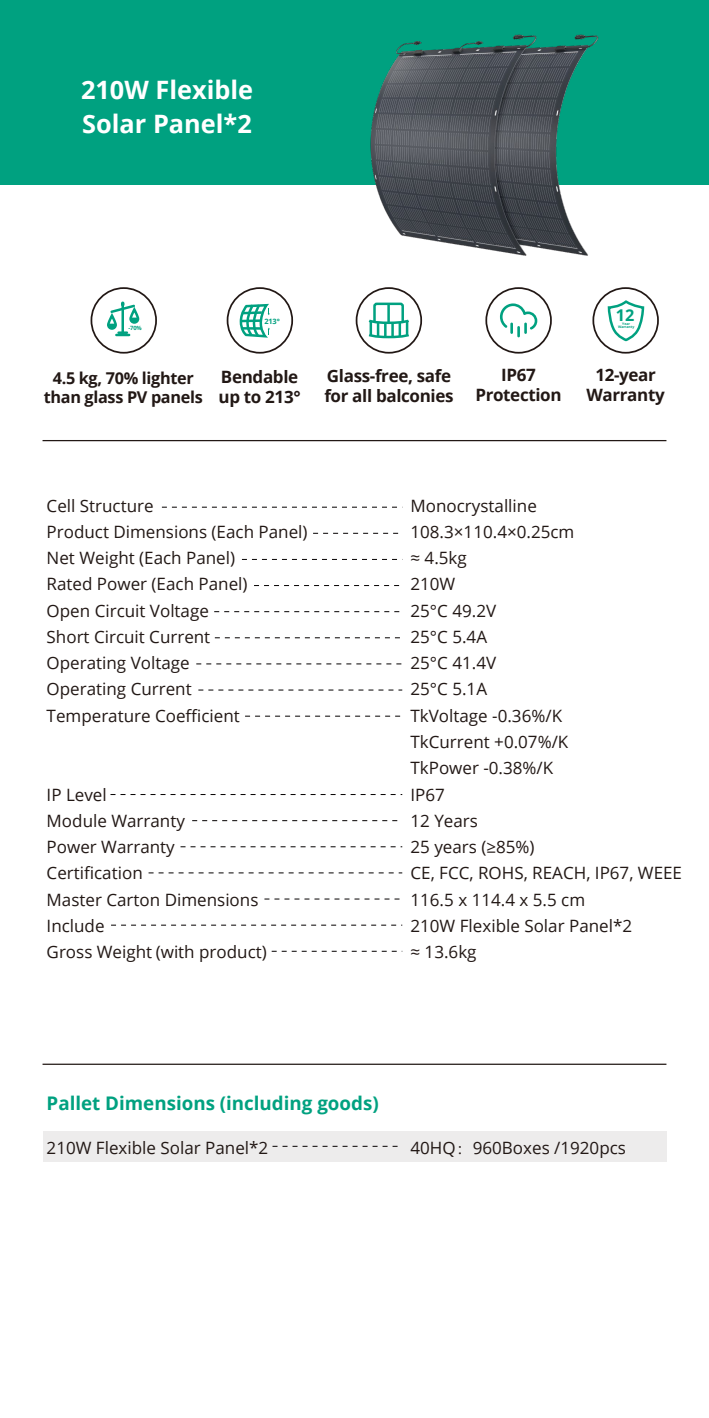
<style>
.page{position:relative;width:709px;height:1418px;background:#fff}
.page>*{position:absolute;margin:0;border:0;box-sizing:border-box;transform-origin:0 0}
.t1{font:700 25.25px/33.2px "Open Sans";color:#fff}
.t2{font:700 18.75px "Open Sans";color:#00a180}
.t3{font:17px/26.2px "Open Sans";color:#221815}
.t4{font:700 17px/20.5px "Open Sans";letter-spacing:-.02em;color:#221815}
.t5{font:700 16.25px/19.5px "Open Sans";letter-spacing:-.02em;color:#221815;text-align:center}
.t6{font:700 16.25px "Open Sans";color:#00a180}
.t7{font:700 7.5px "Open Sans";color:#00a180}
.t8{font:700 5.75px "Open Sans";color:#00a180}
.t9{font:700 3.5px/3px "Open Sans";color:#00a180;text-align:center}
.s1{font-family:"Adobe Song Std";font-weight:300}
</style>
<div class="page">
<div style="left:0;top:0;width:709px;height:184px;background:#00a180"></div>
<svg style="left:162px;top:507px;width:235px;height:1px"></svg>
<svg style="left:313px;top:533px;width:86px;height:1px"></svg>
<svg style="left:242px;top:559px;width:155px;height:1px"></svg>
<svg style="left:254px;top:585px;width:146px;height:1px"></svg>
<svg style="left:214px;top:611px;width:186px;height:1px"></svg>
<svg style="left:215px;top:637px;width:185px;height:1px"></svg>
<svg style="left:196px;top:663px;width:206px;height:1px"></svg>
<svg style="left:198px;top:689px;width:204px;height:1px"></svg>
<svg style="left:245px;top:715px;width:156px;height:1px"></svg>
<svg style="left:110px;top:794px;width:292px;height:1px"></svg>
<svg style="left:192px;top:820px;width:206px;height:1px"></svg>
<svg style="left:180px;top:846px;width:222px;height:1px"></svg>
<svg style="left:148px;top:872px;width:254px;height:1px"></svg>
<svg style="left:264px;top:898px;width:136px;height:1px"></svg>
<svg style="left:111px;top:924px;width:291px;height:1px"></svg>
<svg style="left:272px;top:950px;width:130px;height:1px"></svg>
<hr style="left:43px;top:440px;width:623px;height:1px;background:#221815">
<svg style="left:485px;top:287px;width:67px;height:66px"></svg>
<svg style="left:592px;top:287px;width:67px;height:66px"></svg>
<svg style="left:227px;top:287px;width:66px;height:66px"></svg>
<img style="left:347px;top:34px;width:268px;height:222px">
<hr style="left:43px;top:1063px;width:623px;height:1px;background:#221815">
<div style="left:43px;top:1130px;width:623px;height:31px;background:#edecec"></div>
<svg style="left:272px;top:1145px;width:126px;height:1px"></svg>
<svg style="left:91px;top:287px;width:66px;height:66px"></svg>
<svg style="left:356px;top:287px;width:66px;height:66px"></svg>
<hr style="left:391px;top:322px;width:3px;height:15px;background:#00a180">
<hr style="left:398px;top:322px;width:3px;height:15px;background:#00a180">
<h1 class="t1" style="left:81px;top:73px;width:174px">210W Flexible<br>Solar Panel*2</h1>
<p class="t8" style="left:128px;top:324px;width:15px">-70%</p>
<p class="t7" style="left:264px;top:316px;width:17px">213°</p>
<p class="t6" style="left:616px;top:303px;width:20px">12</p>
<p class="t9" style="left:618px;top:322px;width:18px">Year<br>Warranty</p>
<p class="t4" style="left:219px;top:366px;width:84px">Bendable up to 213°</p>
<p class="t4" style="left:475px;top:364px;width:88px;text-align:center">IP67<br>Protection</p>
<p class="t4" style="left:586px;top:364px;width:80px;text-align:center">12-year<br>Warranty</p>
<p class="t5" style="left:44px;top:367px;width:161px">4.5 kg, 70% lighter than glass PV panels</p>
<p class="t4" style="left:324px;top:365px;width:131px">Glass-free, safe for all balconies</p>
<p class="t3" style="left:47px;top:492px;width:262px">Cell Structure<br>Product Dimensions (Each Panel)<br>Net Weight (Each Panel)<br>Rated Power (Each Panel)<br>Open Circuit Voltage<br>Short Circuit Current<br>Operating Voltage<br>Operating Current<br>Temperature Coefficient</p>
<p class="t3" style="left:47px;top:780px;width:222px">IP Level<br>Module Warranty<br>Power Warranty<br>Certification<br>Master Carton Dimensions<br>Include<br>Gross Weight (with product)</p>
<p class="t3" style="left:410px;top:492px;width:273px">Monocrystalline<br>108.3×110.4×0.25cm<br>≈ 4.5kg<br>210W<br>25°C 49.2V<br>25°C 5.4A<br>25°C 41.4V<br>25°C 5.1A<br>TkVoltage -0.36%/K<br>TkCurrent +0.07%/K<br>TkPower -0.38%/K<br>IP67<br>12 Years<br>25 years (≥85%)<br>CE, FCC, ROHS, REACH, IP67, WEEE<br>116.5 x 114.4 x 5.5 cm<br>210W Flexible Solar Panel*2<br>≈ 13.6kg</p>
<p class="t2" style="left:47px;top:1090px;width:333px">Pallet Dimensions (including goods)</p>
<p class="t3" style="left:47px;top:1134px;width:223px">210W Flexible Solar Panel*2</p>
<p class="t3" style="left:410px;top:1134px;width:217px">40HQ<span class="s1">：</span>960Boxes /1920pcs</p>
</div>
